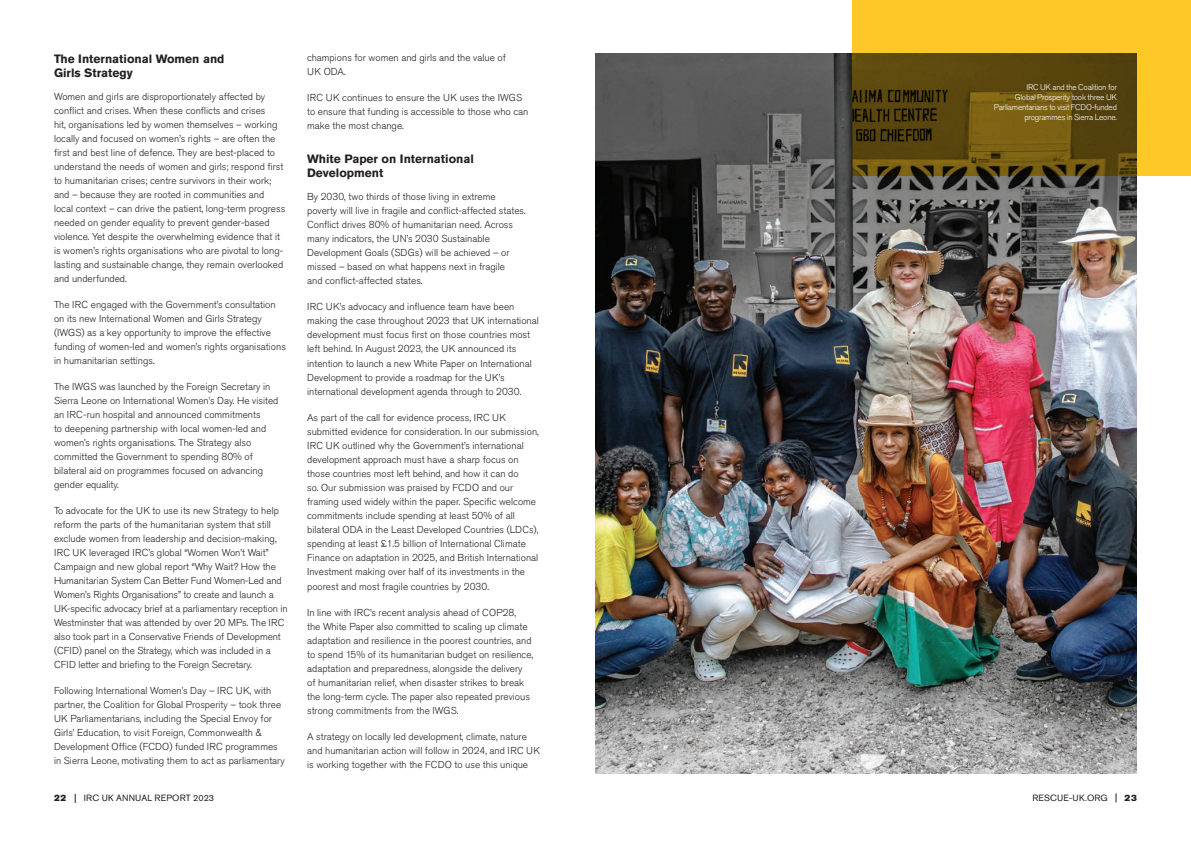
<style>
.page{position:relative;width:1191px;height:842px;background:#fff}
.page>*{position:absolute;margin:0;border:0;box-sizing:border-box;transform-origin:0 0}
.t1{font:700 12px/14.4px "Akzidenz Grotesk Std";color:#231f20}
.t2{font:300 10px/14px "Akzidenz Grotesk Std";color:#231f20}
.t3{font:9px "Akzidenz Grotesk Std";letter-spacing:.02em;color:#231f20}
.t4{font:9px "Akzidenz Grotesk Std Super";color:#231f20}
.t5{font:300 8.2px/9.9px "Akzidenz Grotesk Std";letter-spacing:-.03em;color:#fff;text-align:right}
</style>
<div class="page">
<img style="left:595px;top:54px;width:542px;height:720px">
<svg style="left:852px;top:0;width:339px;height:176px;background:#9e7d19"></svg>
<p class="t1" style="left:54px;top:51px;width:172px">The International Women and<br>Girls Strategy</p>
<p class="t2" style="left:54px;top:89px;width:233px">Women and girls are disproportionately affected by conflict and crises. When these conflicts and crises<br>hit, organisations led by women themselves – working locally and focused on women’s rights – are often the first and best line of defence. They are best-placed to understand the needs of women and girls; respond first to humanitarian crises; centre survivors in their work; and – because they are rooted in communities and local context – can drive the patient, long-term progress needed on gender equality to prevent gender-based violence. Yet despite the overwhelming evidence that it is women’s rights organisations who are pivotal to long&shy;lasting and sustainable change, they remain overlooked and underfunded.</p>
<p class="t2" style="left:54px;top:297px;width:233px">The IRC engaged with the Government’s consultation on its new International Women and Girls Strategy (IWGS) as a key opportunity to improve the effective funding of women-led and women’s rights organisations in humanitarian settings.</p>
<p class="t2" style="left:54px;top:380px;width:226px">The IWGS was launched by the Foreign Secretary in Sierra Leone on International Women’s Day. He visited an IRC-run hospital and announced commitments<br>to deepening partnership with local women-led and women’s rights organisations. The Strategy also committed the Government to spending 80% of bilateral aid on programmes focused on advancing gender equality.</p>
<p class="t2" style="left:54px;top:504px;width:235px">To advocate for the UK to use its new Strategy to help reform the parts of the humanitarian system that still exclude women from leadership and decision-making, IRC UK leveraged IRC’s global “Women Won’t Wait” Campaign and new global report “Why Wait? How the Humanitarian System Can Better Fund Women-Led and Women’s Rights Organisations” to create and launch a UK-specific advocacy brief at a parliamentary reception in Westminster that was attended by over 20 MPs. The IRC also took part in a Conservative Friends of Development (CFID) panel on the Strategy, which was included in a CFID letter and briefing to the Foreign Secretary.</p>
<p class="t2" style="left:54px;top:684px;width:232px">Following International Women’s Day – IRC UK, with partner, the Coalition for Global Prosperity – took three UK Parliamentarians, including the Special Envoy for Girls’ Education, to visit Foreign, Commonwealth &amp; Development Office (FCDO) funded IRC programmes in Sierra Leone, motivating them to act as parliamentary</p>
<p class="t2" style="left:307px;top:51px;width:200px">champions for women and girls and the value of<br>UK ODA.</p>
<p class="t2" style="left:307px;top:91px;width:223px">IRC UK continues to ensure the UK uses the IWGS to ensure that funding is accessible to those who can make the most change.</p>
<p class="t1" style="left:307px;top:152px;width:168px;line-height:14.1px">White Paper on International<br>Development</p>
<p class="t2" style="left:307px;top:189px;width:220px">By 2030, two thirds of those living in extreme poverty will live in fragile and conflict-affected states.<br>Conflict drives 80% of humanitarian need. Across many indicators, the UN’s 2030 Sustainable Development Goals (SDGs) will be achieved – or missed – based on what happens next in fragile<br>and conflict-affected states.</p>
<p class="t2" style="left:307px;top:300px;width:233px">IRC UK’s advocacy and influence team have been making the case throughout 2023 that UK international development must focus first on those countries most left behind. In August 2023, the UK announced its intention to launch a new White Paper on International Development to provide a roadmap for the UK’s international development agenda through to 2030.</p>
<p class="t2" style="left:307px;top:411px;width:233px">As part of the call for evidence process, IRC UK submitted evidence for consideration. In our submission, IRC UK outlined why the Government’s international development approach must have a sharp focus on those countries most left behind, and how it can do<br>so. Our submission was praised by FCDO and our framing used widely within the paper. Specific welcome commitments include spending at least 50% of all bilateral ODA in the Least Developed Countries (LDCs), spending at least £1.5 billion of International Climate Finance on adaptation in 2025, and British International Investment making over half of its investments in the poorest and most fragile countries by 2030.</p>
<p class="t2" style="left:307px;top:605px;width:228px">In line with IRC’s recent analysis ahead of COP28,<br>the White Paper also committed to scaling up climate adaptation and resilience in the poorest countries, and to spend 15% of its humanitarian budget on resilience, adaptation and preparedness, alongside the delivery of humanitarian relief, when disaster strikes to break the long-term cycle. The paper also repeated previous strong commitments from the IWGS.</p>
<p class="t2" style="left:307px;top:730px;width:235px">A strategy on locally led development, climate, nature and humanitarian action will follow in 2024, and IRC UK is working together with the FCDO to use this unique</p>
<p class="t5" style="left:993px;top:83px;width:125px">IRC UK and the Coalition for<br>Global Prosperity took three UK<br>Parliamentarians to visit FCDO-funded programmes in Sierra Leone.</p>
<p class="t4" style="left:54px;top:793px;width:14px">22</p>
<p class="t3" style="left:84px;top:793px;width:132px">IRC UK ANNUAL REPORT 2023</p>
<p class="t3" style="left:1032px;top:792px;width:77px">RESCUE-UK.ORG</p>
<p class="t4" style="left:1124px;top:792px;width:14px">23</p>
</div>
